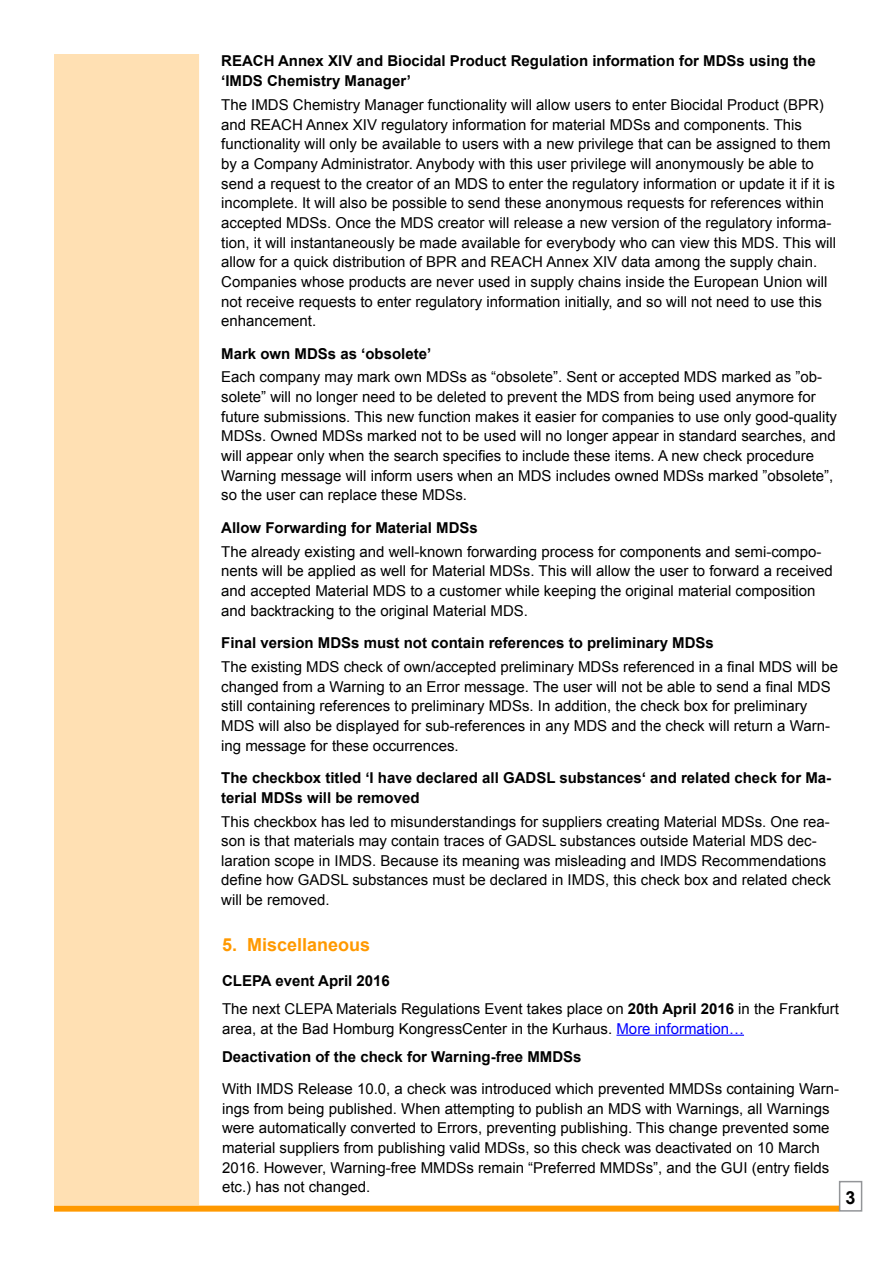
<style>
.page{position:relative;width:893px;height:1263px;background:#fff}
.page>*{position:absolute;margin:0;border:0;box-sizing:border-box;transform-origin:0 0}
.t1{font:700 18px "Arial";color:#f90}
.t2{font:700 18px "Arial";color:#000}
.t3{font:15px/19.6px "Arial";color:#000}
.t4{font:700 15px/19.6px "Arial";color:#000}
.s1{font-weight:700}
.s2{color:#00f}
</style>
<div class="page">
<div style="left:54px;top:54px;width:145px;height:1151px;background:#ffe0b3"></div>
<div style="left:54px;top:1205px;width:785px;height:6px;background:#f90"></div>
<div style="left:839px;top:1181px;width:23px;height:30px;border:2px solid #939598"></div>
<hr style="left:616px;top:1035px;width:128px;height:1px;background:#00f">
<p class="t4" style="left:221px;top:52px;width:596px">REACH Annex XIV and Biocidal Product Regulation information for MDSs using the ‘IMDS Chemistry Manager’</p>
<p class="t3" style="left:221px;top:95px;width:617px">The IMDS Chemistry Manager functionality will allow users to enter Biocidal Product (BPR) and REACH Annex XIV regulatory information for material MDSs and components. This functionality will only be available to users with a new privilege that can be assigned to them by a Company Administrator. Anybody with this user privilege will anonymously be able to send a request to the creator of an MDS to enter the regulatory information or update it if it is incomplete. It will also be possible to send these anonymous requests for references within accepted MDSs. Once the MDS creator will release a new version of the regulatory informa&shy;tion, it will instantaneously be made available for everybody who can view this MDS. This will allow for a quick distribution of BPR and REACH Annex XIV data among the supply chain.<br>Companies whose products are never used in supply chains inside the European Union will not receive requests to enter regulatory information initially, and so will not need to use this enhancement.</p>
<p class="t4" style="left:221px;top:344px;width:212px">Mark own MDSs as ‘obsolete’</p>
<p class="t3" style="left:221px;top:367px;width:617px">Each company may mark own MDSs as “obsolete”. Sent or accepted MDS marked as ”ob&shy;solete” will no longer need to be deleted to prevent the MDS from being used anymore for future submissions. This new function makes it easier for companies to use only good-quality MDSs. Owned MDSs marked not to be used will no longer appear in standard searches, and will appear only when the search specifies to include these items. A new check procedure Warning message will inform users when an MDS includes owned MDSs marked ”obsolete”, so the user can replace these MDSs.</p>
<p class="t4" style="left:221px;top:518px;width:258px">Allow Forwarding for Material MDSs</p>
<p class="t3" style="left:221px;top:542px;width:613px">The already existing and well-known forwarding process for components and semi-compo&shy;nents will be applied as well for Material MDSs. This will allow the user to forward a received and accepted Material MDS to a customer while keeping the original material composition and backtracking to the original Material MDS.</p>
<p class="t4" style="left:221px;top:633px;width:494px">Final version MDSs must not contain references to preliminary MDSs</p>
<p class="t3" style="left:221px;top:657px;width:618px">The existing MDS check of own/accepted preliminary MDSs referenced in a final MDS will be changed from a Warning to an Error message. The user will not be able to send a final MDS still containing references to preliminary MDSs. In addition, the check box for preliminary MDS will also be displayed for sub-references in any MDS and the check will return a Warn&shy;ing message for these occurrences.</p>
<p class="t4" style="left:221px;top:768px;width:611px">The checkbox titled ‘I have declared all GADSL substances‘ and related check for Ma&shy;terial MDSs will be removed</p>
<p class="t3" style="left:221px;top:811px;width:611px">This checkbox has led to misunderstandings for suppliers creating Material MDSs. One rea&shy;son is that materials may contain traces of GADSL substances outside Material MDS dec&shy;laration scope in IMDS. Because its meaning was misleading and IMDS Recommendations define how GADSL substances must be declared in IMDS, this check box and related check will be removed.</p>
<p class="t1" style="left:222px;top:933px;width:150px">5. Miscellaneous</p>
<p class="t3" style="left:222px;top:966px;width:618px;line-height:28.2px"><span class="s1">CLEPA event April 2016<br></span>The next CLEPA Materials Regulations Event takes place on <span class="s1">20th April 2016</span> in the Frankfurt</p>
<p class="t3" style="left:222px;top:1014px;width:523px;line-height:28.2px">area, at the Bad Homburg KongressCenter in the Kurhaus. <span class="s2">More information…<br></span><span class="s1">Deactivation of the check for Warning-free MMDSs</span></p>
<p class="t3" style="left:222px;top:1079px;width:619px">With IMDS Release 10.0, a check was introduced which prevented MMDSs containing Warn&shy;ings from being published. When attempting to publish an MDS with Warnings, all Warnings were automatically converted to Errors, preventing publishing. This change prevented some material suppliers from publishing valid MDSs, so this check was deactivated on 10 March 2016. However, Warning-free MMDSs remain “Preferred MMDSs”, and the GUI (entry fields etc.) has not changed.</p>
<p class="t2" style="left:845px;top:1185px;width:12px">3</p>
</div>
